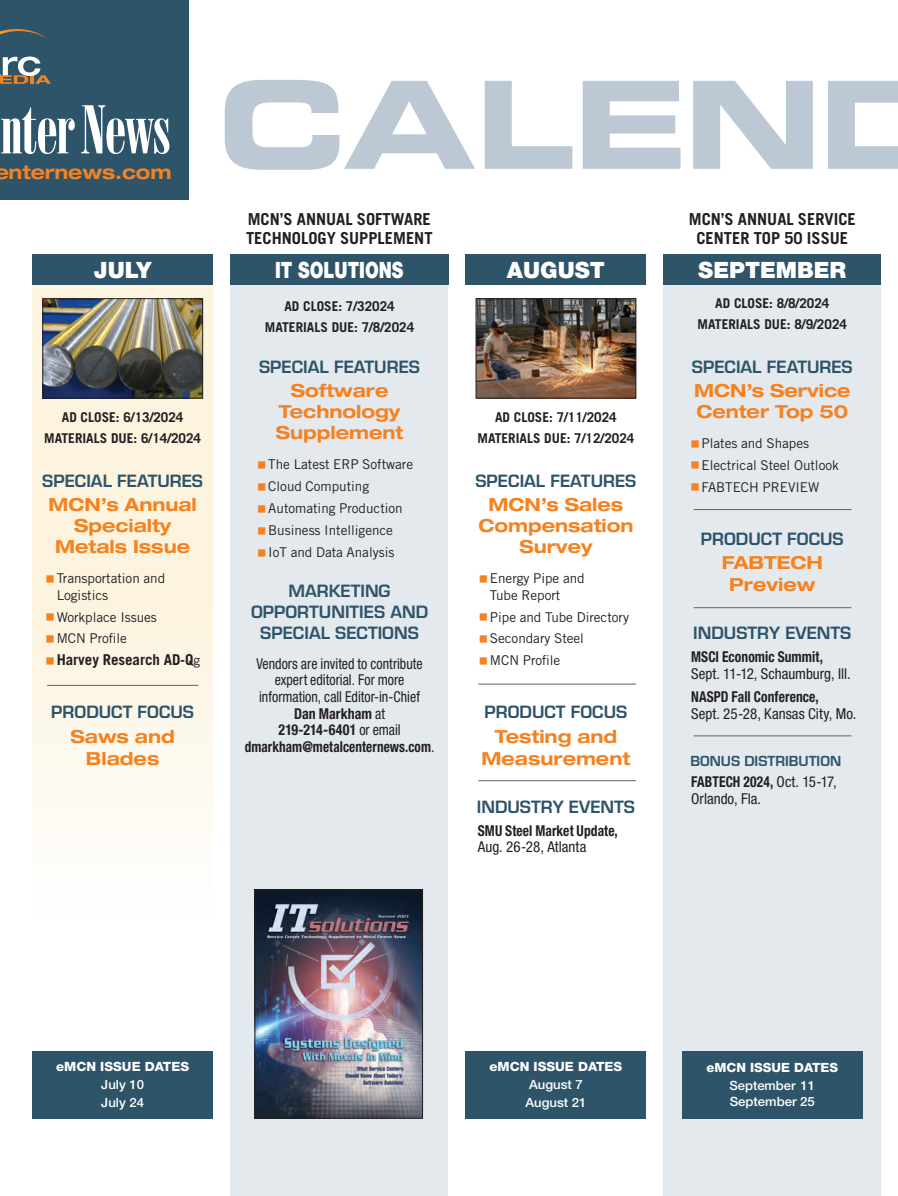
<style>
.page{position:relative;width:898px;height:1196px;background:#fff}
.page>*{position:absolute;margin:0;border:0;box-sizing:border-box;transform-origin:0 0}
.t1{font:121.5px "Eurostile LT Std Bold Ex 2";letter-spacing:-.025em;color:#bcc9d5}
.Month_Head_in_Bar{font:900 22.5px "Helvetica Neue LT Std";color:#fff}
.Month_Head_in_Bar-2{font:900 22.5px "Helvetica Neue LT Std";color:#fff;scale:.77 1}
.t2{font:700 expanded 19.2px "Helvetica Neue LT Std";letter-spacing:-.005em;color:#f58220}
.back_text_blue{font:700 expanded 18px/21px "Helvetica Neue LT Std";color:#f58220;text-align:center}
.back_text_blue-2{font:600 16.5px/21px "Eurostile LT Std";color:#2e546a;text-align:center}
.Annual_Issue{font:700 16.5px/19.8px "Trade Gothic LT Std";color:#231f20;text-align:center}
.Text_IndustryEvent{font:condensed 15px/16.5px "Helvetica Neue LT Std";color:#231f20;text-align:center;scale:.93 1}
.Text_IndustryEvent-2{font:condensed 15px/16.5px "Helvetica Neue LT Std";color:#231f20}
.Text_IndustryEvent-3{font:700 condensed 15px/16.5px "Helvetica Neue LT Std";letter-spacing:.005em;color:#231f20;scale:.9 1}
.t3{font:700 15px "Trade Gothic LT Std";color:#231f20}
.t4{font:13.5px/16.5px "Trade Gothic LT Std";color:#231f20}
.SPEC_PAGE_Text_Bold_Start{font:700 13.5px/21px "Trade Gothic LT Std";color:#231f20;text-align:center}
.back_text_blue-3{font:600 13.5px "Eurostile LT Std";color:#2e546a}
.E-MCN{font:500 12.75px/16.5px "Helvetica Neue LT Std";color:#fff}
.E-MCN-2{font:800 12.75px "Helvetica Neue LT Std";color:#fff}
.s1{font-family:"Universal Std Newswith Comm Pi";font-size:9px;color:#f58220}
.s2{font-family:"Universal Std Newswith Comm Pi";font-weight:400;font-size:9px;color:#f58220}
.s3{font-weight:400;font-size:13.5px}
.s4{font-weight:700}
.s5{font-weight:400}
</style>
<div class="page">
<div style="left:663px;top:285px;width:218px;height:910px;background:#e4e9ee"></div>
<div style="left:663px;top:255px;width:218px;height:30px;background:#2e546a"></div>
<div style="left:682px;top:1050px;width:180px;height:68px;background:#2e546a"></div>
<div style="left:0;top:0;width:189px;height:199px;background:#2e546a"></div>
<svg style="left:0;top:29px;width:75px;height:125px"></svg>
<svg style="left:81px;top:105px;width:88px;height:49px"></svg>
<div style="left:230px;top:285px;width:218px;height:910px;background:#e4e9ee"></div>
<div style="left:230px;top:255px;width:218px;height:30px;background:#2e546a"></div>
<img style="left:257px;top:891px;width:164px;height:225px">
<div style="left:255px;top:889px;width:168px;height:229px;border:1px solid #231f20"></div>
<hr style="left:694px;top:509px;width:157px;height:1px;background:#636366">
<hr style="left:694px;top:607px;width:157px;height:1px;background:#636366">
<hr style="left:694px;top:735px;width:157px;height:1px;background:#636366">
<div style="left:33px;top:285px;width:180px;height:634px;background:linear-gradient(to bottom,#fbefd7,#fffcf7)"></div>
<div style="left:33px;top:255px;width:180px;height:30px;background:#2e546a"></div>
<div style="left:33px;top:1050px;width:180px;height:68px;background:#2e546a"></div>
<hr style="left:47px;top:685px;width:151px;height:1px;background:#636366">
<img style="left:45px;top:300px;width:156px;height:96px">
<div style="left:43px;top:298px;width:160px;height:100px;border:1px solid #231f20"></div>
<div style="left:466px;top:255px;width:180px;height:30px;background:#2e546a"></div>
<div style="left:466px;top:1050px;width:180px;height:68px;background:#2e546a"></div>
<img style="left:478px;top:300px;width:156px;height:96px">
<div style="left:476px;top:298px;width:160px;height:100px;border:1px solid #231f20"></div>
<hr style="left:478px;top:683px;width:158px;height:1px;background:#636366">
<hr style="left:478px;top:780px;width:158px;height:1px;background:#636366">
<p class="t2" style="left:-6px;top:160px;width:179px">enternews.com</p>
<p class="Month_Head_in_Bar" style="left:94px;top:256px;width:59px">JULY</p>
<p class="SPEC_PAGE_Text_Bold_Start" style="left:44px;top:407px;width:158px">AD CLOSE: 6/13/2024<br>MATERIALS DUE: 6/14/2024</p>
<p class="back_text_blue-2" style="left:42px;top:470px;width:162px">SPECIAL FEATURES</p>
<p class="back_text_blue" style="left:49px;top:493px;width:150px">MCN’s Annual<br>Specialty<br>Metals Issue</p>
<p class="t4" style="left:57px;top:570px;width:110px;text-indent:-10px"><span class="s1">■</span> Transportation and<br>Logistics</p>
<p class="t4" style="left:46px;top:608px;width:112px"><span class="s1">■</span> Workplace Issues</p>
<p class="t4" style="left:46px;top:630px;width:82px"><span class="s1">■</span> MCN Profile</p>
<p class="t3" style="left:46px;top:650px;width:156px"><span class="s2">■</span> Harvey Research AD-Q<span class="s3">g</span></p>
<p class="back_text_blue-2" style="left:51px;top:701px;width:144px">PRODUCT FOCUS</p>
<p class="back_text_blue" style="left:71px;top:725px;width:106px;line-height:21.6px">Saws and<br>Blades</p>
<p class="t1" style="left:217px;top:39px;width:737px">CALEND</p>
<p class="Annual_Issue" style="left:246px;top:209px;width:188px;text-align:left">MCN’S ANNUAL SOFTWARE<br>TECHNOLOGY SUPPLEMENT</p>
<p class="Month_Head_in_Bar-2" style="left:275px;top:256px;width:168px">IT SOLUTIONS</p>
<p class="SPEC_PAGE_Text_Bold_Start" style="left:265px;top:296px;width:151px">AD CLOSE: 7/32024<br>MATERIALS DUE: 7/8/2024</p>
<p class="back_text_blue-2" style="left:259px;top:356px;width:162px">SPECIAL FEATURES</p>
<p class="back_text_blue" style="left:276px;top:380px;width:129px">Software<br>Technology<br>Supplement</p>
<p class="t4" style="left:258px;top:456px;width:157px"><span class="s1">■</span> The Latest ERP Software</p>
<p class="t4" style="left:258px;top:478px;width:113px"><span class="s1">■</span> Cloud Computing</p>
<p class="t4" style="left:258px;top:500px;width:146px"><span class="s1">■</span> Automating Production</p>
<p class="t4" style="left:258px;top:522px;width:137px"><span class="s1">■</span> Business Intelligence</p>
<p class="t4" style="left:258px;top:544px;width:138px"><span class="s1">■</span> IoT and Data Analysis</p>
<p class="back_text_blue-2" style="left:251px;top:580px;width:179px">MARKETING<br>OPPORTUNITIES AND<br>SPECIAL SECTIONS</p>
<p class="Text_IndustryEvent" style="left:245px;top:655px;width:205px">Vendors are invited to contribute expert editorial. For more information, call Editor-in-Chief<br><span class="s4">Dan Markham</span> at<br><span class="s4">219-214-6401</span> or email <span class="s4">dmarkham@metalcenternews.com</span>.</p>
<p class="Month_Head_in_Bar" style="left:507px;top:256px;width:99px">AUGUST</p>
<p class="SPEC_PAGE_Text_Bold_Start" style="left:477px;top:407px;width:158px">AD CLOSE: 7/11/2024<br>MATERIALS DUE: 7/12/2024</p>
<p class="back_text_blue-2" style="left:475px;top:470px;width:162px">SPECIAL FEATURES</p>
<p class="back_text_blue" style="left:478px;top:493px;width:157px">MCN’s Sales<br>Compensation<br>Survey</p>
<p class="t4" style="left:490px;top:570px;width:96px;text-indent:-11px"><span class="s1">■</span> Energy Pipe and<br>Tube Report</p>
<p class="t4" style="left:479px;top:608px;width:151px"><span class="s1">■</span> Pipe and Tube Directory</p>
<p class="t4" style="left:479px;top:630px;width:106px"><span class="s1">■</span> Secondary Steel</p>
<p class="t4" style="left:479px;top:652px;width:82px"><span class="s1">■</span> MCN Profile</p>
<p class="back_text_blue-2" style="left:484px;top:701px;width:144px">PRODUCT FOCUS</p>
<p class="back_text_blue" style="left:482px;top:725px;width:150px;line-height:21.6px">Testing and<br>Measurement</p>
<p class="back_text_blue-2" style="left:477px;top:795px;width:160px">INDUSTRY EVENTS</p>
<p class="Text_IndustryEvent-3" style="left:478px;top:822px;width:157px">SMU Steel Market Update,<br><span class="s5">Aug. 26-28, Atlanta</span></p>
<p class="Annual_Issue" style="left:689px;top:209px;width:168px">MCN’S ANNUAL SERVICE<br>CENTER TOP 50 ISSUE</p>
<p class="Month_Head_in_Bar" style="left:698px;top:256px;width:149px">SEPTEMBER</p>
<p class="SPEC_PAGE_Text_Bold_Start" style="left:698px;top:293px;width:151px">AD CLOSE: 8/8/2024<br>MATERIALS DUE: 8/9/2024</p>
<p class="back_text_blue-2" style="left:692px;top:356px;width:162px">SPECIAL FEATURES</p>
<p class="back_text_blue" style="left:694px;top:379px;width:158px;text-align:left">MCN’s Service<br>Center Top 50</p>
<p class="t4" style="left:691px;top:435px;width:119px"><span class="s1">■</span> Plates and Shapes</p>
<p class="t4" style="left:691px;top:457px;width:149px"><span class="s1">■</span> Electrical Steel Outlook</p>
<p class="t4" style="left:691px;top:478px;width:130px"><span class="s1">■</span> FABTECH PREVIEW</p>
<p class="back_text_blue-2" style="left:701px;top:528px;width:144px">PRODUCT FOCUS</p>
<p class="back_text_blue" style="left:722px;top:551px;width:103px;line-height:21.6px">FABTECH<br>Preview</p>
<p class="back_text_blue-2" style="left:693px;top:622px;width:160px">INDUSTRY EVENTS</p>
<p class="Text_IndustryEvent-2" style="left:691px;top:648px;width:161px"><span class="s4">MSCI Economic Summit,<br></span>Sept. 11-12, Schaumburg, Ill.</p>
<p class="Text_IndustryEvent-2" style="left:691px;top:688px;width:167px"><span class="s4">NASPD Fall Conference,<br></span>Sept. 25-28, Kansas City, Mo.</p>
<p class="back_text_blue-3" style="left:690px;top:752px;width:152px">BONUS DISTRIBUTION</p>
<p class="Text_IndustryEvent-2" style="left:691px;top:773px;width:147px"><span class="s4">FABTECH 2024,</span> Oct. 15-17,<br>Orlando, Fla.</p>
<p class="E-MCN-2" style="left:56px;top:1058px;width:134px">eMCN ISSUE DATES</p>
<p class="E-MCN" style="left:101px;top:1076px;width:44px">July 10</p>
<p class="E-MCN" style="left:101px;top:1094px;width:44px">July 24</p>
<p class="E-MCN-2" style="left:489px;top:1058px;width:134px">eMCN ISSUE DATES</p>
<p class="E-MCN" style="left:529px;top:1076px;width:55px">August 7</p>
<p class="E-MCN" style="left:525px;top:1094px;width:63px">August 21</p>
<p class="E-MCN-2" style="left:706px;top:1059px;width:133px">eMCN ISSUE DATES</p>
<p class="E-MCN" style="left:729px;top:1076px;width:87px">September 11<br>September 25</p>
</div>
